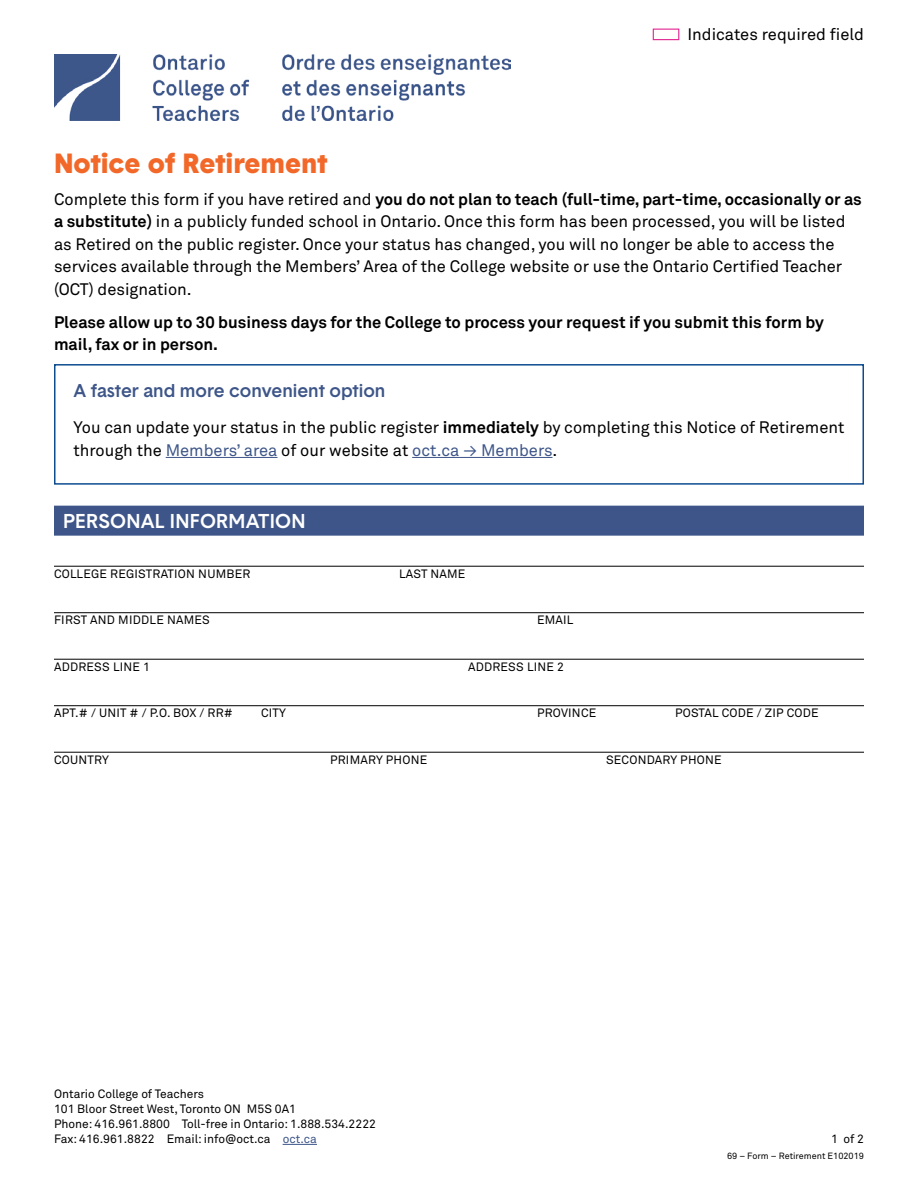
<style>
.page{position:relative;width:918px;height:1188px;background:#fff}
.page>*{position:absolute;margin:0;border:0;box-sizing:border-box;transform-origin:0 0}
.t1{font:900 27px "Basetica";color:#f26829}
.t2{font:500 19.5px "Basetica";letter-spacing:.01em;color:#fff}
.t3{font:500 18px "Basetica";color:#3d5588}
.t4{font:16.5px/22.5px "Akkurat Pro";color:#000}
.t5{font:700 16.5px/22.5px "Akkurat Pro";color:#000}
.t6{font:12px "Akkurat Pro";letter-spacing:.015em;color:#000}
.t7{font:9px "Akkurat Pro";color:#000}
.s1{font-weight:700}
.s2{color:#3d5588}
</style>
<div class="page">
<div style="left:54px;top:364px;width:810px;height:121px;border:2px solid #0e4c90"></div>
<hr style="left:54px;top:752px;width:810px;height:1px;background:#000">
<hr style="left:54px;top:705px;width:810px;height:1px;background:#000">
<hr style="left:54px;top:659px;width:810px;height:1px;background:#000">
<hr style="left:54px;top:612px;width:810px;height:1px;background:#000">
<hr style="left:54px;top:566px;width:810px;height:1px;background:#000">
<hr style="left:283px;top:1144px;width:34px;height:1px;background:#3d5588">
<div style="left:653px;top:29px;width:26px;height:11px;background:#fffefd;border:1px solid #e12490"></div>
<img style="left:54px;top:54px;width:456px;height:66px">
<hr style="left:166px;top:457px;width:112px;height:1px;background:#3d5588">
<hr style="left:412px;top:457px;width:141px;height:1px;background:#3d5588">
<div style="left:54px;top:506px;width:810px;height:30px;background:#3d5588"></div>
<p class="t4" style="left:687px;top:23px;width:178px">Indicates required feld</p>
<h1 class="t1" style="left:54px;top:144px;width:275px">Notice of Retirement</h1>
<p class="t4" style="left:54px;top:188px;width:809px">Complete this form if you have retired and <span class="s1">you do not plan to teach (full-time, part-time, occasionally or as a substitute)</span> in a publicly funded school in Ontario. Once this form has been processed, you will be listed as Retired on the public register. Once your status has changed, you will no longer be able to access the services available through the Members’ Area of the College website or use the Ontario Certifed Teacher (OCT) designation.</p>
<p class="t5" style="left:54px;top:311px;width:771px">Please allow up to 30 business days for the College to process your request if you submit this form by mail, fax or in person.</p>
<p class="t3" style="left:74px;top:379px;width:313px">A faster and more convenient option</p>
<p class="t4" style="left:74px;top:416px;width:772px">You can update your status in the public register <span class="s1">immediately</span> by completing this Notice of Retirement through the <span class="s2">Members’ area</span> of our website at <span class="s2">oct.ca → Members</span>.</p>
<h2 class="t2" style="left:63px;top:508px;width:244px">PERSONAL INFORMATION</h2>
<p class="t6" style="left:54px;top:566px;width:198px">COLLEGE REGISTRATION NUMBER</p>
<p class="t6" style="left:399px;top:566px;width:68px">LAST NAME</p>
<p class="t6" style="left:54px;top:613px;width:157px">FIRST AND MIDDLE NAMES</p>
<p class="t6" style="left:537px;top:613px;width:38px">EMAIL</p>
<p class="t6" style="left:54px;top:659px;width:98px">ADDRESS LINE 1</p>
<p class="t6" style="left:468px;top:659px;width:98px">ADDRESS LINE 2</p>
<p class="t6" style="left:54px;top:706px;width:180px">APT.# / UNIT # / P.O. BOX / RR#</p>
<p class="t6" style="left:261px;top:706px;width:27px">CITY</p>
<p class="t6" style="left:537px;top:706px;width:61px">PROVINCE</p>
<p class="t6" style="left:675px;top:706px;width:145px">POSTAL CODE / ZIP CODE</p>
<p class="t6" style="left:54px;top:752px;width:56px">COUNTRY</p>
<p class="t6" style="left:330px;top:752px;width:99px">PRIMARY PHONE</p>
<p class="t6" style="left:606px;top:752px;width:117px">SECONDARY PHONE</p>
<p class="t6" style="left:54px;top:1087px;width:152px">Ontario College of Teachers</p>
<p class="t6" style="left:54px;top:1102px;width:244px">101 Bloor Street West, Toronto ON M5S 0A1</p>
<p class="t6" style="left:54px;top:1117px;width:117px">Phone: 416.961.8800</p>
<p class="t6" style="left:182px;top:1117px;width:196px">Toll-free in Ontario: 1.888.534.2222</p>
<p class="t6" style="left:54px;top:1132px;width:102px">Fax: 416.961.8822</p>
<p class="t6" style="left:167px;top:1132px;width:152px">Email: info@oct.ca <span class="s2">oct.ca</span></p>
<p class="t6" style="left:831px;top:1132px;width:34px">1 of 2</p>
<p class="t7" style="left:727px;top:1151px;width:138px">69 – Form – Retirement E102019</p>
</div>
